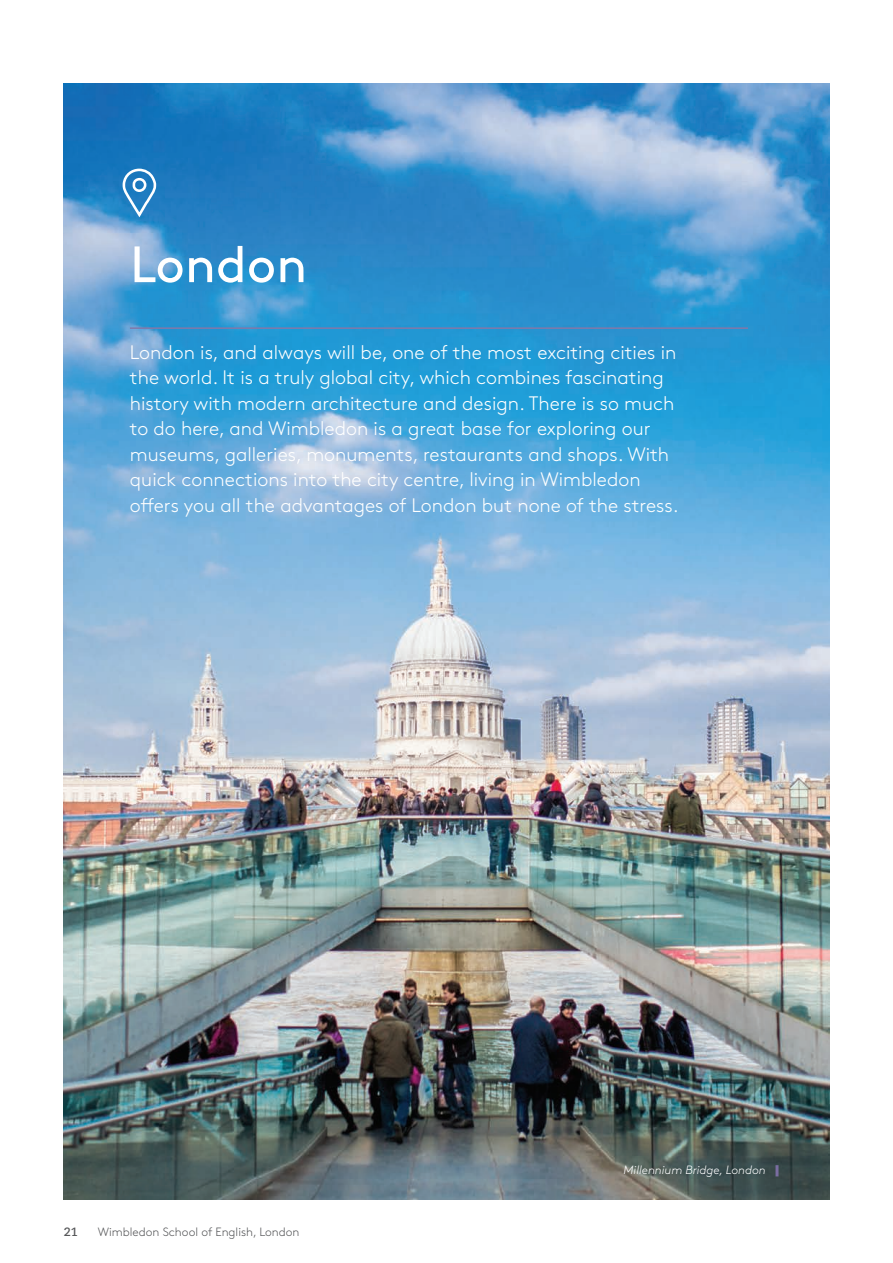
<style>
.page{position:relative;width:893px;height:1263px;background:#fff}
.page>*{position:absolute;margin:0;border:0;box-sizing:border-box;transform-origin:0 0}
.t1{font:51px "Brown Std";color:#fff}
.t2{font:300 19.5px/25.5px "Brown Std";color:#fff}
.t3{font:300 12px "Brown Std";color:#57585a}
.t4{font:italic 300 12px "Brown Std";color:#fff}
.t5{font:700 12px "Caecilia LT Pro 75";color:#57585a}
</style>
<div class="page">
<img style="left:64px;top:83px;width:765px;height:1116px">
<hr style="left:130px;top:327px;width:618px;height:2px;background:#8278a9">
<svg style="left:121px;top:167px;width:36px;height:53px;background:#4b96cd"></svg>
<svg style="left:775px;top:1165px;width:3px;height:11px"></svg>
<h1 class="t1" style="left:130px;top:235px;width:179px">London</h1>
<p class="t2" style="left:130px;top:339px;width:550px">London is, and always will be, one of the most exciting cities in the world. It is a truly global city, which combines fascinating history with modern architecture and design. There is so much to do here, and Wimbledon is a great base for exploring our museums, galleries, monuments, restaurants and shops. With quick connections into the city centre, living in Wimbledon offers you all the advantages of London but none of the stress.</p>
<p class="t5" style="left:64px;top:1224px;width:16px">21</p>
<p class="t3" style="left:98px;top:1225px;width:203px">Wimbledon School of English, London</p>
<p class="t4" style="left:624px;top:1163px;width:144px">Millennium Bridge, London</p>
</div>
